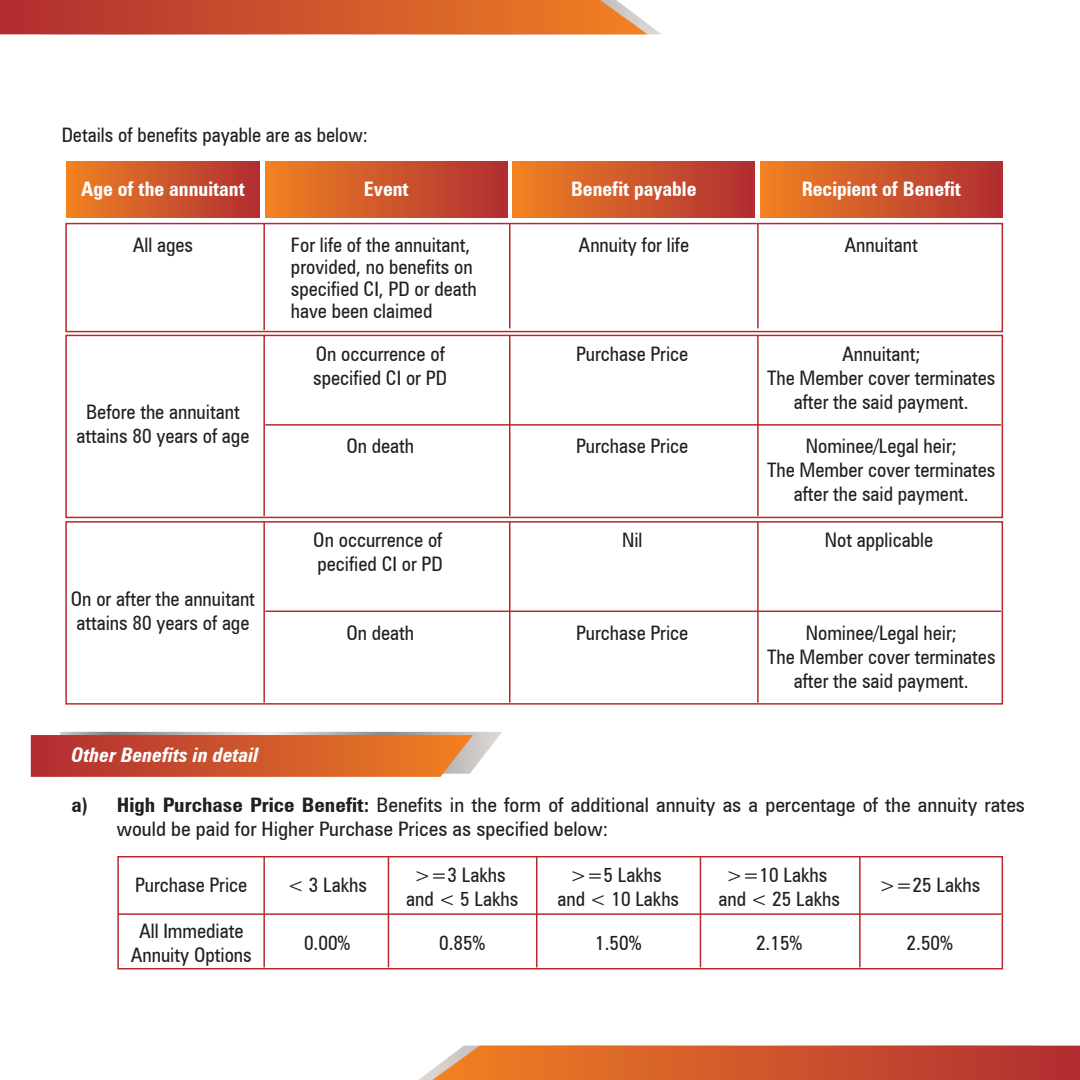
<style>
.page{position:relative;width:1080px;height:1080px;background:#fff}
.page>*{position:absolute;margin:0;border:0;box-sizing:border-box;transform-origin:0 0}
.t1{font:condensed 20px/24px "Zurich BT";color:#231f20;text-align:center}
.t2{font:condensed 20px/24px "Zurich BT";color:#231f20;scale:1.07 1}
.t3{font:700 condensed 20px "Zurich BT";color:#fff}
.t4{font:italic 700 condensed 20px "Zurich BT";color:#fff}
.s1{font-weight:700}
</style>
<div class="page">
<svg style="left:0;top:0;width:661px;height:34px;background:#cf5e35"></svg>
<svg style="left:419px;top:1046px;width:661px;height:34px;background:#d05e35"></svg>
<svg style="left:31px;top:732px;width:471px;height:45px;background:#ce6945"></svg>
<div style="left:66px;top:162px;width:194px;height:56px;background:linear-gradient(to right,#f08223,#b02e32)"></div>
<div style="left:265px;top:162px;width:242px;height:56px;background:linear-gradient(to right,#f08223,#b02e32)"></div>
<div style="left:513px;top:162px;width:242px;height:56px;background:linear-gradient(to right,#f08223,#b02d32)"></div>
<div style="left:760px;top:162px;width:242px;height:56px;background:linear-gradient(to right,#f08223,#b02e32)"></div>
<div style="left:65px;top:223px;width:938px;height:109px;border:2px solid #b8292f"></div>
<div style="left:65px;top:335px;width:938px;height:183px;border:2px solid #b8292f"></div>
<hr style="left:265px;top:424px;width:736px;height:2px;background:#b8292f">
<hr style="left:263px;top:224px;width:2px;height:106px;background:#b8292f">
<div style="left:117px;top:856px;width:886px;height:113px;border:2px solid #b8292f"></div>
<hr style="left:263px;top:857px;width:2px;height:110px;background:#b8292f">
<hr style="left:388px;top:857px;width:1px;height:110px;background:#b8292f">
<hr style="left:536px;top:857px;width:2px;height:110px;background:#b8292f">
<hr style="left:700px;top:857px;width:1px;height:110px;background:#b8292f">
<hr style="left:859px;top:857px;width:2px;height:110px;background:#b8292f">
<hr style="left:118px;top:913px;width:883px;height:2px;background:#b8292f">
<hr style="left:263px;top:335px;width:2px;height:181px;background:#b8292f">
<hr style="left:509px;top:335px;width:2px;height:181px;background:#b8292f">
<hr style="left:757px;top:335px;width:2px;height:181px;background:#b8292f">
<div style="left:65px;top:521px;width:938px;height:184px;border:2px solid #b8292f"></div>
<hr style="left:265px;top:611px;width:736px;height:1px;background:#b8292f">
<hr style="left:263px;top:522px;width:2px;height:181px;background:#b8292f">
<hr style="left:509px;top:522px;width:2px;height:181px;background:#b8292f">
<hr style="left:757px;top:522px;width:2px;height:181px;background:#b8292f">
<hr style="left:509px;top:224px;width:2px;height:104px;background:#b8292f">
<hr style="left:757px;top:224px;width:2px;height:104px;background:#b8292f">
<p class="t1" style="left:62px;top:123px;width:308px">Details of benefits payable are as below:</p>
<p class="t3" style="left:81px;top:177px;width:165px">Age of the annuitant</p>
<p class="t1" style="left:133px;top:232px;width:62px">All ages</p>
<p class="t3" style="left:364px;top:177px;width:46px">Event</p>
<p class="t3" style="left:571px;top:177px;width:127px">Benefit payable</p>
<p class="t3" style="left:802px;top:177px;width:161px">Recipient of Benefit</p>
<p class="t1" style="left:291px;top:233px;width:187px;line-height:22px;text-align:left">For life of the annuitant, provided, no benefits on specified CI, PD or death have been claimed</p>
<p class="t1" style="left:579px;top:232px;width:112px">Annuity for life</p>
<p class="t1" style="left:844px;top:232px;width:75px">Annuitant</p>
<p class="t1" style="left:76px;top:400px;width:174px">Before the annuitant attains 80 years of age</p>
<p class="t1" style="left:71px;top:586px;width:186px;text-align:left">On or after the annuitant attains 80 years of age</p>
<p class="t4" style="left:72px;top:742px;width:189px">Other Benefits in detail</p>
<p class="t1" style="left:313px;top:342px;width:135px;text-align:left">On occurrence of specified CI or PD</p>
<p class="t1" style="left:346px;top:434px;width:69px">On death</p>
<p class="t1" style="left:313px;top:528px;width:131px;text-align:left">On occurrence of pecified CI or PD</p>
<p class="t1" style="left:346px;top:620px;width:69px">On death</p>
<p class="t1" style="left:576px;top:342px;width:114px">Purchase Price</p>
<p class="t1" style="left:576px;top:434px;width:114px">Purchase Price</p>
<p class="t1" style="left:767px;top:342px;width:230px">Annuitant;<br>The Member cover terminates after the said payment.</p>
<p class="t1" style="left:767px;top:434px;width:230px">Nominee/Legal heir;<br>The Member cover terminates after the said payment.</p>
<p class="t1" style="left:622px;top:528px;width:22px">Nil</p>
<p class="t1" style="left:825px;top:528px;width:110px">Not applicable</p>
<p class="t1" style="left:576px;top:620px;width:114px">Purchase Price</p>
<p class="t1" style="left:767px;top:620px;width:230px">Nominee/Legal heir;<br>The Member cover terminates after the said payment.</p>
<p class="t2" style="left:117px;top:793px;width:850px;text-indent:-45px"><span class="s1">a) High Purchase Price Benefit:</span> Benefits in the form of additional annuity as a percentage of the annuity rates would be paid for Higher Purchase Prices as specified below:</p>
<p class="t1" style="left:135px;top:873px;width:114px">Purchase Price</p>
<p class="t1" style="left:131px;top:918px;width:123px">All Immediate<br>Annuity Options</p>
<p class="t1" style="left:287px;top:873px;width:81px">&lt; 3 Lakhs</p>
<p class="t1" style="left:406px;top:863px;width:114px">&gt;=3 Lakhs and &lt; 5 Lakhs</p>
<p class="t1" style="left:558px;top:863px;width:123px">&gt;=5 Lakhs and &lt; 10 Lakhs</p>
<p class="t1" style="left:718px;top:863px;width:123px">&gt;=10 Lakhs and &lt; 25 Lakhs</p>
<p class="t1" style="left:879px;top:873px;width:103px">&gt;=25 Lakhs</p>
<p class="t1" style="left:304px;top:930px;width:48px">0.00%</p>
<p class="t1" style="left:439px;top:930px;width:48px">0.85%</p>
<p class="t1" style="left:595px;top:930px;width:48px">1.50%</p>
<p class="t1" style="left:756px;top:930px;width:48px">2.15%</p>
<p class="t1" style="left:907px;top:930px;width:48px">2.50%</p>
</div>
